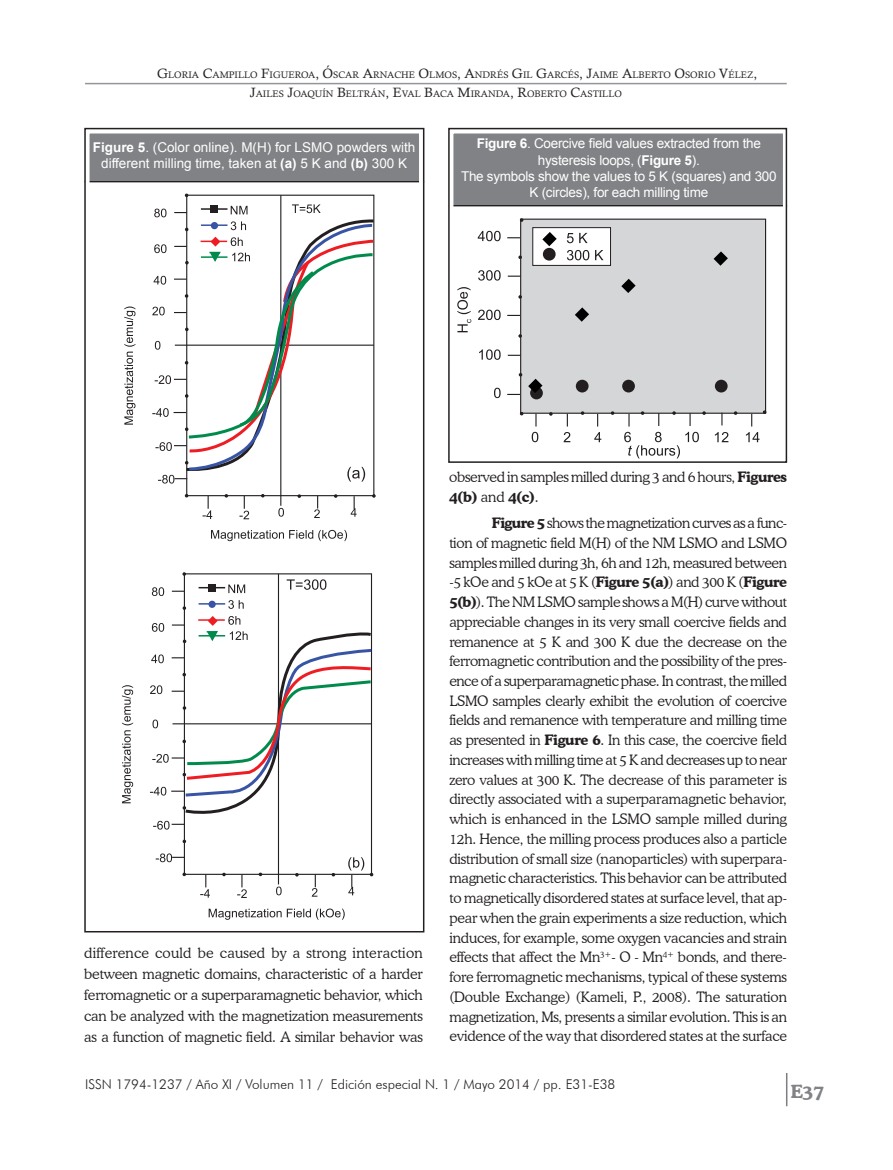
<style>
.page{position:relative;width:893px;height:1170px;background:#fff}
.page>*{position:absolute;margin:0;border:0;box-sizing:border-box;transform-origin:0 0}
.t1{font:700 18px "Cooper BT";color:#808285}
.t2{font:300 14.25px/19.8px "Cooper BT";letter-spacing:-.01em;color:#231f20;text-align:justify}
.t3{font:13.5px/16.2px "Arial";letter-spacing:-.02em;color:#fff;text-align:center}
.t4{font:13.5px/16.2px "Arial";color:#fff;text-align:center}
.t5{font:300 13.5px "Futura BT";color:#231f20}
.t6{font:9.45px/19.5px "Calisto";color:#231f20}
.s1{font-size:13.5px}
.s2{font-weight:700}
</style>
<div class="page">
<hr style="left:786px;top:1072px;width:1px;height:34px;background:#7c7e81">
<hr style="left:85px;top:83px;width:702px;height:1px;background:#939598">
<hr style="left:85px;top:181px;width:339px;height:1px;background:#231f20">
<div style="left:86px;top:129px;width:337px;height:52px;background:#808285"></div>
<div style="left:85px;top:129px;width:339px;height:805px;border:4px solid #fff"></div>
<div style="left:84px;top:128px;width:340px;height:804px;border:2px solid #231f20"></div>
<hr style="left:280px;top:195px;width:1px;height:310px;background:#231f20">
<svg style="left:185px;top:193px;width:3px;height:4px"></svg>
<svg style="left:174px;top:212px;width:13px;height:1px"></svg>
<svg style="left:154px;top:208px;width:13px;height:9px"></svg>
<svg style="left:124px;top:306px;width:12px;height:118px"></svg>
<svg style="left:292px;top:204px;width:29px;height:9px"></svg>
<svg style="left:231px;top:206px;width:17px;height:8px"></svg>
<svg style="left:186px;top:222px;width:189px;height:15px"></svg>
<hr style="left:201px;top:208px;width:26px;height:2px;background:#231f20">
<div style="left:211px;top:222px;width:7px;height:7px;border:2px solid #3854a4;border-radius:50%"></div>
<hr style="left:201px;top:224px;width:26px;height:2px;background:#3854a4">
<hr style="left:278px;top:574px;width:1px;height:310px;background:#231f20">
<svg style="left:183px;top:839px;width:3px;height:4px"></svg>
<svg style="left:182px;top:872px;width:4px;height:4px"></svg>
<svg style="left:222px;top:872px;width:4px;height:4px"></svg>
<svg style="left:259px;top:872px;width:3px;height:4px"></svg>
<svg style="left:295px;top:873px;width:4px;height:3px"></svg>
<svg style="left:370px;top:872px;width:3px;height:4px"></svg>
<svg style="left:200px;top:874px;width:10px;height:23px"></svg>
<svg style="left:237px;top:874px;width:10px;height:23px"></svg>
<svg style="left:276px;top:886px;width:6px;height:9px"></svg>
<svg style="left:312px;top:874px;width:5px;height:22px"></svg>
<svg style="left:156px;top:853px;width:29px;height:9px"></svg>
<svg style="left:153px;top:820px;width:30px;height:9px"></svg>
<svg style="left:152px;top:587px;width:12px;height:9px"></svg>
<svg style="left:122px;top:685px;width:11px;height:118px"></svg>
<svg style="left:209px;top:908px;width:136px;height:11px"></svg>
<svg style="left:183px;top:483px;width:191px;height:347px"></svg>
<hr style="left:449px;top:205px;width:338px;height:1px;background:#231f20">
<div style="left:449px;top:129px;width:338px;height:76px;background:#808285"></div>
<div style="left:449px;top:129px;width:338px;height:308px;border:4px solid #fff"></div>
<div style="left:448px;top:128px;width:339px;height:335px;border:2px solid #231f20"></div>
<div style="left:520px;top:218px;width:246px;height:196px;background:#d5d6d8;border:1px solid #231f20"></div>
<div style="left:622px;top:380px;width:13px;height:12px;background:#231f20;border-radius:50%"></div>
<div style="left:715px;top:380px;width:13px;height:12px;background:#231f20;border-radius:50%"></div>
<div style="left:576px;top:380px;width:13px;height:12px;background:#231f20;border-radius:50%"></div>
<div style="left:530px;top:386px;width:13px;height:13px;background:#231f20;border-radius:50%"></div>
<svg style="left:575px;top:307px;width:14px;height:15px"></svg>
<svg style="left:621px;top:279px;width:15px;height:14px"></svg>
<svg style="left:528px;top:379px;width:14px;height:14px"></svg>
<svg style="left:457px;top:287px;width:14px;height:45px"></svg>
<svg style="left:532px;top:432px;width:6px;height:10px"></svg>
<svg style="left:564px;top:432px;width:6px;height:10px"></svg>
<svg style="left:594px;top:432px;width:7px;height:10px"></svg>
<svg style="left:715px;top:432px;width:13px;height:10px"></svg>
<svg style="left:746px;top:432px;width:13px;height:10px"></svg>
<svg style="left:494px;top:387px;width:7px;height:11px"></svg>
<svg style="left:479px;top:349px;width:22px;height:11px"></svg>
<svg style="left:478px;top:309px;width:23px;height:11px"></svg>
<svg style="left:478px;top:270px;width:23px;height:10px"></svg>
<svg style="left:478px;top:231px;width:23px;height:10px"></svg>
<div style="left:532px;top:227px;width:79px;height:39px;background:#fff;border:1px solid #231f20"></div>
<svg style="left:535px;top:414px;width:2px;height:12px"></svg>
<svg style="left:567px;top:414px;width:1px;height:12px"></svg>
<svg style="left:597px;top:414px;width:1px;height:12px"></svg>
<svg style="left:628px;top:414px;width:2px;height:12px"></svg>
<svg style="left:658px;top:413px;width:1px;height:13px"></svg>
<svg style="left:689px;top:413px;width:2px;height:13px"></svg>
<svg style="left:721px;top:412px;width:1px;height:13px"></svg>
<svg style="left:751px;top:414px;width:1px;height:12px"></svg>
<svg style="left:507px;top:394px;width:13px;height:1px"></svg>
<svg style="left:508px;top:355px;width:13px;height:1px"></svg>
<svg style="left:507px;top:315px;width:13px;height:1px"></svg>
<svg style="left:508px;top:275px;width:13px;height:2px"></svg>
<svg style="left:507px;top:237px;width:13px;height:1px"></svg>
<svg style="left:518px;top:255px;width:4px;height:4px"></svg>
<svg style="left:518px;top:295px;width:4px;height:4px"></svg>
<svg style="left:518px;top:334px;width:4px;height:4px"></svg>
<svg style="left:549px;top:412px;width:4px;height:3px"></svg>
<svg style="left:581px;top:411px;width:3px;height:4px"></svg>
<svg style="left:611px;top:411px;width:3px;height:4px"></svg>
<svg style="left:641px;top:411px;width:3px;height:4px"></svg>
<svg style="left:672px;top:411px;width:4px;height:4px"></svg>
<svg style="left:702px;top:411px;width:4px;height:4px"></svg>
<svg style="left:734px;top:411px;width:3px;height:4px"></svg>
<div style="left:543px;top:248px;width:13px;height:12px;background:#231f20;border-radius:50%"></div>
<svg style="left:542px;top:232px;width:15px;height:14px"></svg>
<svg style="left:567px;top:250px;width:36px;height:10px"></svg>
<svg style="left:567px;top:233px;width:21px;height:10px"></svg>
<svg style="left:763px;top:410px;width:3px;height:4px"></svg>
<svg style="left:520px;top:218px;width:3px;height:4px"></svg>
<div style="left:211px;top:205px;width:7px;height:7px;background:#231f20"></div>
<svg style="left:152px;top:237px;width:223px;height:246px"></svg>
<div style="left:208px;top:584px;width:7px;height:7px;background:#231f20"></div>
<svg style="left:150px;top:616px;width:224px;height:182px"></svg>
<svg style="left:287px;top:579px;width:39px;height:10px"></svg>
<svg style="left:348px;top:857px;width:16px;height:38px"></svg>
<svg style="left:714px;top:251px;width:14px;height:15px"></svg>
<svg style="left:624px;top:432px;width:75px;height:26px"></svg>
<p class="t6" style="left:250px;top:65px;width:509px;text-indent:-93px"><span class="s1">G</span>LORIA <span class="s1">C</span>AMPILLO <span class="s1">F</span>IGUEROA<span class="s1">, Ó</span>SCAR <span class="s1">A</span>RNACHE <span class="s1">O</span>LMOS<span class="s1">, A</span>NDRÉS <span class="s1">G</span>IL <span class="s1">G</span>ARCÉS<span class="s1">, J</span>AIME <span class="s1">A</span>LBERTO <span class="s1">O</span>SORIO <span class="s1">V</span>ÉLEZ<span class="s1">,<br>J</span>AILES <span class="s1">J</span>OAQUÍN <span class="s1">B</span>ELTRÁN<span class="s1">, E</span>VAL <span class="s1">B</span>ACA <span class="s1">M</span>IRANDA<span class="s1">, R</span>OBERTO <span class="s1">C</span>ASTILLO</p>
<p class="t4" style="left:93px;top:139px;width:324px"><span class="s2">Figure 5</span>. (Color online). M(H) for LSMO powders with different milling time, taken at <span class="s2">(a)</span> 5 K and <span class="s2">(b)</span> 300 K</p>
<p class="t3" style="left:461px;top:136px;width:317px"><span class="s2">Figure 6</span>. Coercive field values extracted from the hysteresis loops, (<span class="s2">Figure 5</span>).<br>The symbols show the values to 5 K (squares) and 300<br>K (circles), for each milling time</p>
<p class="t2" style="left:84px;top:942px;width:340px;line-height:21px">difference could be caused by a strong interaction between magnetic domains, characteristic of a harder ferromagnetic or a superparamagnetic behavior, which can be analyzed with the magnetization measurements as a function of magnetic field. A similar behavior was</p>
<p class="t2" style="left:449px;top:467px;width:339px">observed in samples milled during 3 and 6 hours, <span class="s2">Figures<br>4(b)</span> and <span class="s2">4(c)</span>.</p>
<p class="t2" style="left:449px;top:513px;width:339px;text-indent:43px"><span class="s2">Figure 5</span> shows the magnetization curves as a func&shy;tion of magnetic field M(H) of the NM LSMO and LSMO samples milled during 3h, 6h and 12h, measured between -5 kOe and 5 kOe at 5 K (<span class="s2">Figure 5(a)</span>) and 300 K (<span class="s2">Figure 5(b)</span>). The NM LSMO sample shows a M(H) curve without appreciable changes in its very small coercive fields and remanence at 5 K and 300 K due the decrease on the ferromagnetic contribution and the possibility of the pres&shy;ence of a superparamagnetic phase. In contrast, the milled LSMO samples clearly exhibit the evolution of coercive fields and remanence with temperature and milling time as presented in <span class="s2">Figure 6</span>. In this case, the coercive field increases with milling time at 5 K and decreases up to near zero values at 300 K. The decrease of this parameter is directly associated with a superparamagnetic behavior, which is enhanced in the LSMO sample milled during 12h. Hence, the milling process produces also a particle distribution of small size (nanoparticles) with superpara&shy;magnetic characteristics. This behavior can be attributed to magnetically disordered states at surface level, that ap&shy;pear when the grain experiments a size reduction, which induces, for example, some oxygen vacancies and strain effects that affect the Mn<sup>3+</sup>- O - Mn<sup>4+</sup> bonds, and there&shy;fore ferromagnetic mechanisms, typical of these systems (Double Exchange) (Kameli, P., 2008). The saturation magnetization, Ms, presents a similar evolution. This is an evidence of the way that disordered states at the surface</p>
<p class="t5" style="left:85px;top:1076px;width:532px">ISSN 1794-1237 / Año XI / Volumen 11 / Edición especial N. 1 / Mayo 2014 / pp. E31-E38</p>
<p class="t1" style="left:791px;top:1080px;width:35px">E37</p>
</div>
